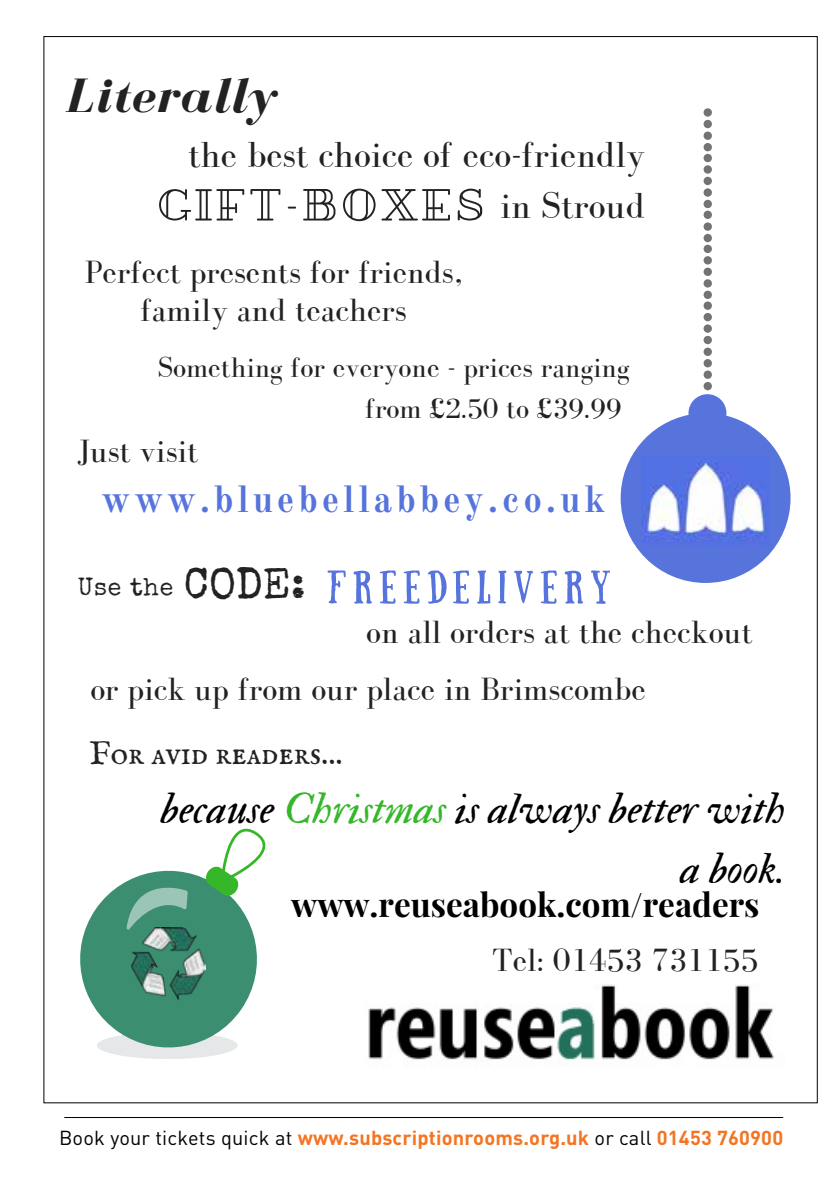
<style>
.page{position:relative;width:840px;height:1191px;background:#fff}
.page>*{position:absolute;margin:0;border:0;box-sizing:border-box;transform-origin:0 0}
.t1{font:italic 700 49.8px "Bodoni FLF";letter-spacing:.02em;color:#222}
.t2{font:43.6px/60.2px "IM FELL Double Pica Italic";color:#000;text-align:right}
.t3{font:43.6px "Special Elite";color:#222}
.t4{font:37.4px/51px "Bodoni FLF";color:#222;text-align:right}
.t5{font:700 37.4px "Old Standard TT";letter-spacing:.1em;color:#5774dd}
.t6{font:33.2px/38.6px "Bodoni FLF";color:#222;text-align:center}
.t7{font:700 33.2px "Playfair Display";color:#000}
.t8{font:33.2px "IM FELL English SC";color:#222}
.t9{font:29px/40.2px "Bodoni FLF";color:#222;text-align:right}
.t10{font:24.8px "Special Elite";letter-spacing:.03em;color:#222}
.t11{font:700 20px "DIN";letter-spacing:.01em;color:#f47421}
.s1{color:#35b729}
.s2{font-weight:400;color:#000}
</style>
<div class="page">
<hr style="left:64px;top:1117px;width:718px;height:1px;background:#000">
<svg style="left:327px;top:570px;width:19px;height:33px"></svg>
<svg style="left:353px;top:570px;width:18px;height:34px"></svg>
<svg style="left:380px;top:570px;width:16px;height:33px"></svg>
<svg style="left:403px;top:570px;width:17px;height:33px"></svg>
<svg style="left:428px;top:570px;width:18px;height:33px"></svg>
<svg style="left:453px;top:570px;width:17px;height:33px"></svg>
<svg style="left:477px;top:570px;width:13px;height:34px"></svg>
<svg style="left:498px;top:570px;width:8px;height:33px"></svg>
<svg style="left:514px;top:570px;width:19px;height:34px"></svg>
<svg style="left:540px;top:570px;width:17px;height:33px"></svg>
<svg style="left:564px;top:570px;width:18px;height:34px"></svg>
<svg style="left:591px;top:570px;width:18px;height:34px"></svg>
<svg style="left:620px;top:108px;width:170px;height:475px"></svg>
<img style="left:641px;top:456px;width:128px;height:88px">
<img style="left:368px;top:984px;width:407px;height:81px">
<svg style="left:80px;top:828px;width:185px;height:231px"></svg>
<img style="left:131px;top:927px;width:74px;height:73px">
<svg style="left:159px;top:189px;width:85px;height:31px"></svg>
<svg style="left:250px;top:189px;width:30px;height:31px"></svg>
<svg style="left:287px;top:207px;width:9px;height:2px"></svg>
<svg style="left:303px;top:189px;width:32px;height:31px"></svg>
<svg style="left:343px;top:189px;width:32px;height:32px"></svg>
<svg style="left:381px;top:189px;width:68px;height:31px"></svg>
<svg style="left:457px;top:188px;width:25px;height:32px"></svg>
<h1 class="t1" style="left:66px;top:69px;width:212px">Literally</h1>
<p class="t4" style="left:188px;top:130px;width:458px">the best choice of eco-friendly in Stroud</p>
<p class="t6" style="left:85px;top:253px;width:379px">Perfect presents for friends, family and teachers</p>
<p class="t9" style="left:157px;top:348px;width:473px">Something for everyone - prices ranging from £2.50 to £39.99</p>
<p class="t6" style="left:77px;top:433px;width:122px">Just visit</p>
<p class="t5" style="left:102px;top:476px;width:505px">www.bluebellabbey.co.uk</p>
<p class="t10" style="left:78px;top:571px;width:97px">Use the</p>
<h2 class="t3" style="left:184px;top:556px;width:123px">CODE:</h2>
<p class="t6" style="left:366px;top:614px;width:387px">on all orders at the checkout</p>
<p class="t6" style="left:90px;top:671px;width:556px">or pick up from our place in Brimscombe</p>
<p class="t8" style="left:89px;top:733px;width:255px">For avid readers...</p>
<h2 class="t2" style="left:161px;top:779px;width:625px">because <span class="s1">Christmas</span> is always better with a book.</h2>
<p class="t7" style="left:291px;top:883px;width:469px">www.reuseabook.com/readers</p>
<p class="t6" style="left:492px;top:941px;width:267px">Tel: 01453 731155</p>
<p class="t11" style="left:59px;top:1125px;width:725px"><span class="s2">Book your tickets quick at</span> www.subscriptionrooms.org.uk <span class="s2">or call</span> 01453 760900</p>
</div>
